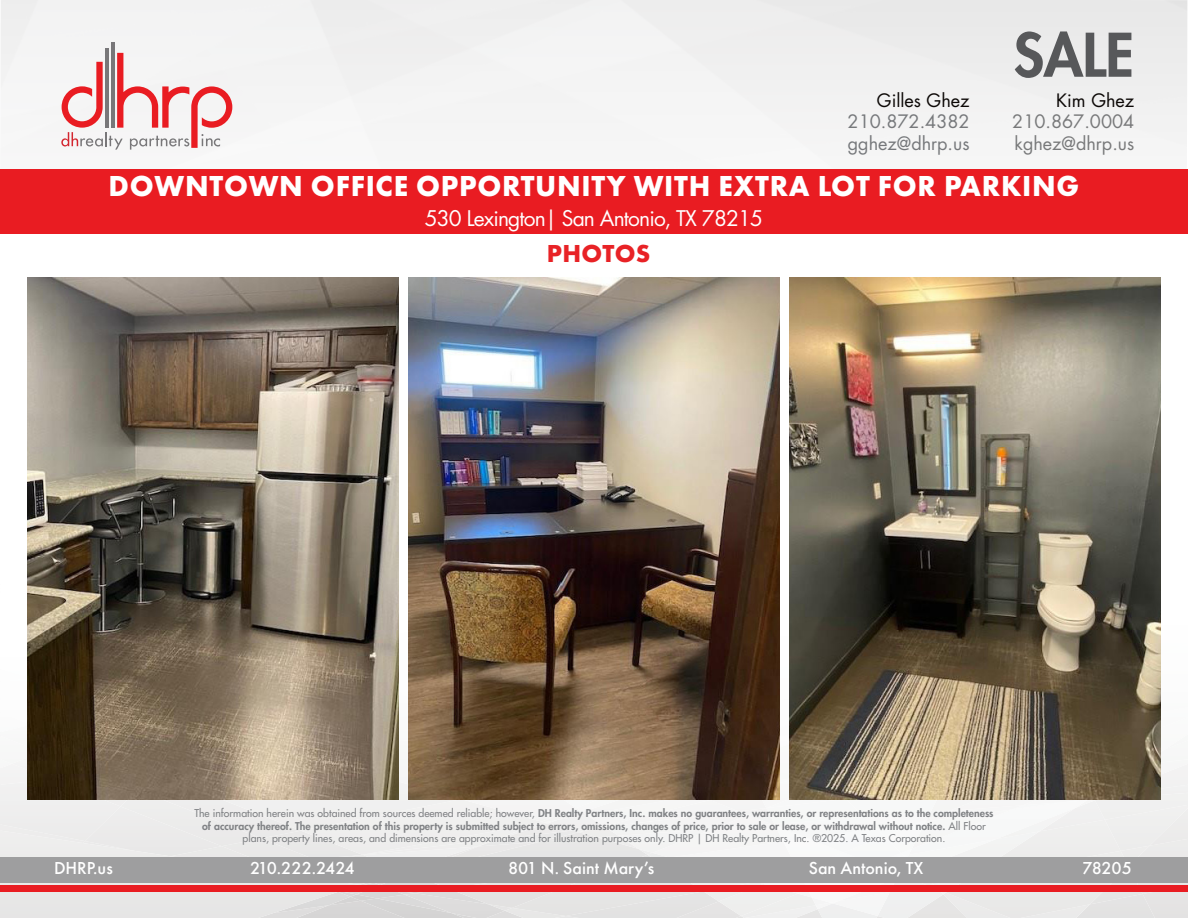
<style>
.page{position:relative;width:1188px;height:918px;background:#fff}
.page>*{position:absolute;margin:0;border:0;box-sizing:border-box;transform-origin:0 0}
.t1{font:800 58.5px "Futura Std";color:#57585a}
.t2{font:700 30px "Futura PT";letter-spacing:.025em;color:#fff}
.t3{font:700 25.5px "Futura PT";letter-spacing:.01em;color:#e82226}
.t4{font:21px "Futura Std";letter-spacing:-.04em;color:#fff}
.t5{font:500 18px "Futura PT";color:#fff}
.t6{font:18px/21.6px "Futura Std";color:#76787b}
.t7{font:18px/21.6px "Futura Std";color:#78797a}
.t8{font:18px "Futura Std";color:#0c0806}
.t9{font:500 18px "Futura PT";letter-spacing:-.07em;color:#fff}
.t10{font:800 10.5px/12.6px "Futura Std";color:#808285;text-align:center}
.s1{font-weight:500}
</style>
<div class="page">
<div style="left:0;top:169px;width:1188px;height:23px;background:#e91c22"></div>
<svg style="left:0;top:585px;width:1188px;height:333px"></svg>
<div style="left:0;top:857px;width:1188px;height:26px;background:#9e9e9f"></div>
<div style="left:0;top:885px;width:1188px;height:7px;background:#e91c22"></div>
<hr style="left:111px;top:42px;width:3px;height:86px;background:#787779">
<hr style="left:105px;top:48px;width:4px;height:80px;background:#787779">
<svg style="left:61px;top:53px;width:171px;height:97px"></svg>
<div style="left:0;top:171px;width:1188px;height:63px;background:#e91c22"></div>
<img style="left:27px;top:278px;width:371px;height:521px">
<img style="left:409px;top:278px;width:370px;height:521px">
<img style="left:790px;top:278px;width:371px;height:521px">
<h3 class="t8" style="left:877px;top:89px;width:94px">Gilles Ghez</h3>
<h3 class="t6" style="left:848px;top:111px;width:123px">210.872.4382 gghez@dhrp.us</h3>
<h1 class="t1" style="left:1013px;top:18px;width:122px">SALE</h1>
<h3 class="t8" style="left:1056px;top:89px;width:80px">Kim Ghez</h3>
<h3 class="t7" style="left:1012px;top:111px;width:123px">210.867.0004 kghez@dhrp.us</h3>
<h2 class="t2" style="left:109px;top:166px;width:972px">DOWNTOWN OFFICE OPPORTUNITY WITH EXTRA LOT FOR PARKING</h2>
<h3 class="t4" style="left:425px;top:205px;width:340px">530 Lexington| San Antonio, TX 78215</h3>
<p class="t3" style="left:547px;top:237px;width:105px">PHOTOS</p>
<p class="t10" style="left:194px;top:807px;width:801px"><span class="s1">The information herein was obtained from sources deemed reliable; however,</span> DH Realty Partners, Inc. makes no guarantees, warranties, or representations as to the completeness of accuracy thereof. The presentation of this property is submitted subject to errors, omissions, changes of price, prior to sale or lease, or withdrawal without notice. <span class="s1">All Floor plans, property lines, areas, and dimensions are approximate and for illustration purposes only. DHRP | DH Realty Partners, Inc. ®2025. A Texas Corporation.</span></p>
<h3 class="t5" style="left:54px;top:857px;width:60px">DHRP.us</h3>
<h3 class="t9" style="left:250px;top:857px;width:106px">210.222.2424</h3>
<h3 class="t5" style="left:508px;top:857px;width:148px">801 N. Saint Mary’s</h3>
<h3 class="t5" style="left:809px;top:857px;width:116px">San Antonio, TX</h3>
<h3 class="t5" style="left:1083px;top:857px;width:51px">78205</h3>
</div>
